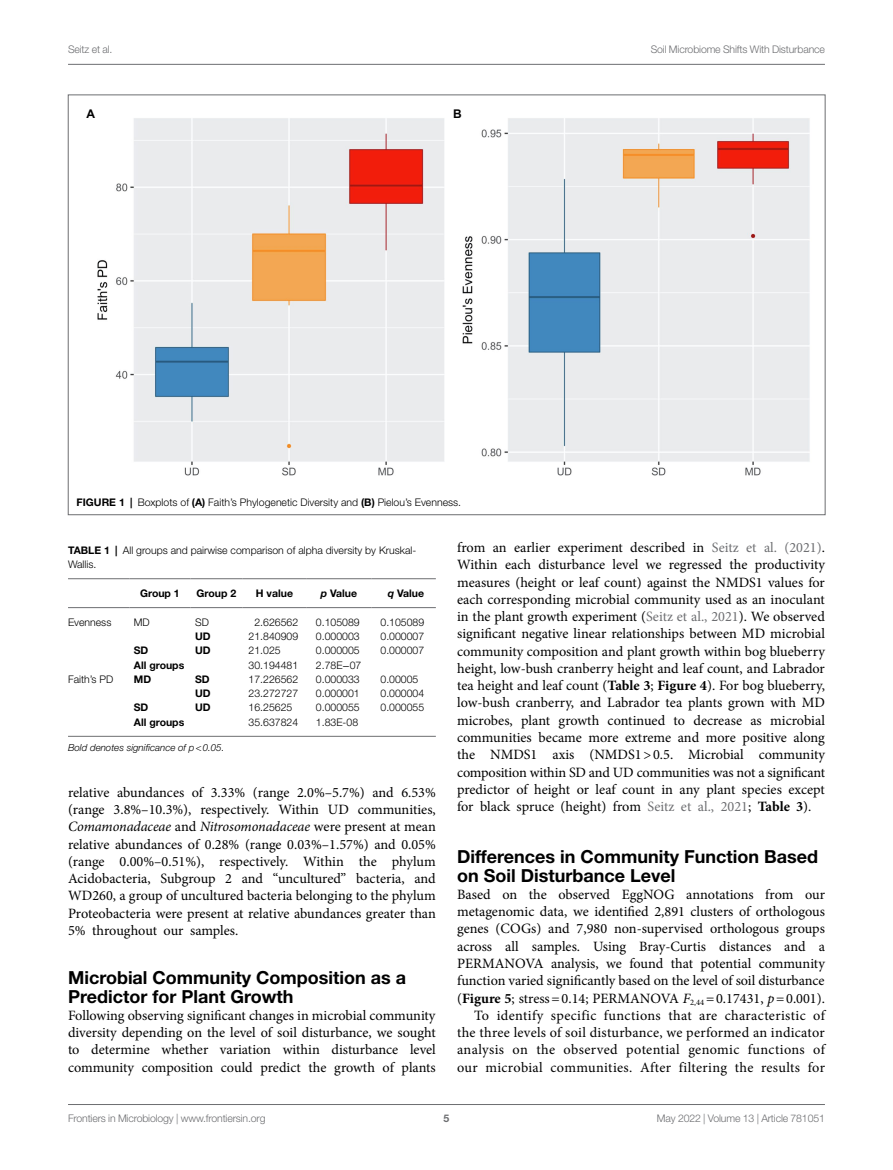
<style>
.page{position:relative;width:893px;height:1170px;background:#fff}
.page>*{position:absolute;margin:0;border:0;box-sizing:border-box;transform-origin:0 0}
.HEAD_2{font:700 18px/18.8px "Helvetica Neue LT Std";color:#000}
.TEXT_FLUSH{font:14.25px/17.2px "Minion Pro";color:#000;text-align:justify}
.TEXT{font:14.25px/17.2px "Minion Pro";letter-spacing:.005em;color:#000;text-align:justify}
.t1{font:700 12px "Arial";color:#000}
.TB_TX{font:300 10.5px "Helvetica Neue LT Std";color:#000}
.t2{font:300 10.5px "Helvetica Neue LT Std";letter-spacing:-.015em;color:#6d6e71}
.FIG_LEG{font:300 10.5px "Helvetica Neue LT Std";color:#000}
.TT_NO_RULE{font:300 10.5px/14.2px "Helvetica Neue LT Std";color:#000}
.TB_TX-2{font:700 10.5px "Helvetica Neue LT Std";color:#000}
.TB_CH{font:700 10.5px "Helvetica Neue LT Std";color:#000}
.t3{font:700 10.5px "Helvetica Neue LT Std";color:#6d6e71}
.TFN{font:italic 300 9.75px "Helvetica Neue LT Std";color:#000}
.s1{font-weight:700}
.s2{font-style:italic}
.s3{font-family:"STIX General";font-weight:400}
.s4{color:#6d6e71}
</style>
<div class="page">
<hr style="left:68px;top:64px;width:757px;height:1px;background:#6d6e71">
<hr style="left:68px;top:1104px;width:757px;height:1px;background:#6d6e71">
<img style="left:97px;top:118px;width:713px;height:358px">
<hr style="left:68px;top:736px;width:368px;height:1px;background:#6d6e71">
<hr style="left:129px;top:578px;width:62px;height:1px;background:#6d6e71">
<hr style="left:129px;top:607px;width:62px;height:1px;background:#6d6e71">
<hr style="left:191px;top:578px;width:51px;height:1px;background:#6d6e71">
<hr style="left:191px;top:607px;width:51px;height:1px;background:#6d6e71">
<hr style="left:242px;top:578px;width:65px;height:1px;background:#6d6e71">
<hr style="left:242px;top:607px;width:65px;height:1px;background:#6d6e71">
<hr style="left:307px;top:578px;width:64px;height:1px;background:#6d6e71">
<hr style="left:307px;top:607px;width:64px;height:1px;background:#6d6e71">
<hr style="left:371px;top:578px;width:65px;height:1px;background:#6d6e71">
<hr style="left:371px;top:607px;width:65px;height:1px;background:#6d6e71">
<hr style="left:68px;top:578px;width:61px;height:1px;background:#6d6e71">
<hr style="left:68px;top:607px;width:61px;height:1px;background:#6d6e71">
<p class="t2" style="left:68px;top:42px;width:46px">Seitz et al.</p>
<p class="t2" style="left:651px;top:42px;width:176px">Soil Microbiome Shifts With Disturbance</p>
<p class="t1" style="left:86px;top:105px;width:10px">A</p>
<p class="t1" style="left:453px;top:105px;width:10px">B</p>
<p class="FIG_LEG" style="left:77px;top:496px;width:386px"><span class="s1">FIGURE 1 |</span> Boxplots of <span class="s1">(A)</span> Faith’s Phylogenetic Diversity and <span class="s1">(B)</span> Pielou’s Evenness.</p>
<p class="TT_NO_RULE" style="left:68px;top:542px;width:350px"><span class="s1">TABLE 1 |</span> All groups and pairwise comparison of alpha diversity by Kruskal-<br>Wallis.</p>
<p class="TB_CH" style="left:140px;top:586px;width:41px">Group 1</p>
<p class="TB_CH" style="left:197px;top:586px;width:41px">Group 2</p>
<p class="TB_CH" style="left:256px;top:586px;width:39px">H value</p>
<p class="TB_CH" style="left:321px;top:586px;width:38px"><span class="s2">p</span> Value</p>
<p class="TB_CH" style="left:388px;top:586px;width:38px"><span class="s2">q</span> Value</p>
<p class="TB_TX" style="left:68px;top:615px;width:45px">Evenness</p>
<p class="TB_TX" style="left:134px;top:615px;width:17px">MD</p>
<p class="TB_TX" style="left:195px;top:615px;width:15px">SD</p>
<p class="TB_TX" style="left:254px;top:615px;width:45px">2.626562</p>
<p class="TB_TX" style="left:316px;top:615px;width:45px">0.105089</p>
<p class="TB_TX" style="left:380px;top:615px;width:45px">0.105089</p>
<p class="TB_TX-2" style="left:195px;top:629px;width:17px">UD</p>
<p class="TB_TX" style="left:249px;top:630px;width:51px">21.840909</p>
<p class="TB_TX" style="left:316px;top:630px;width:45px">0.000003</p>
<p class="TB_TX" style="left:380px;top:630px;width:45px">0.000007</p>
<p class="TB_TX-2" style="left:134px;top:644px;width:16px">SD</p>
<p class="TB_TX-2" style="left:195px;top:644px;width:17px">UD</p>
<p class="TB_TX" style="left:249px;top:644px;width:34px">21.025</p>
<p class="TB_TX" style="left:316px;top:644px;width:45px">0.000005</p>
<p class="TB_TX" style="left:380px;top:644px;width:45px">0.000007</p>
<p class="TB_TX-2" style="left:134px;top:658px;width:52px">All groups</p>
<p class="TB_TX" style="left:249px;top:658px;width:51px">30.194481</p>
<p class="TB_TX" style="left:316px;top:658px;width:47px">2.78E<span class="s3">−</span>07</p>
<p class="TB_TX" style="left:68px;top:672px;width:47px">Faith’s PD</p>
<p class="TB_TX-2" style="left:134px;top:672px;width:19px">MD</p>
<p class="TB_TX-2" style="left:195px;top:672px;width:16px">SD</p>
<p class="TB_TX" style="left:249px;top:672px;width:51px">17.226562</p>
<p class="TB_TX" style="left:316px;top:672px;width:45px">0.000033</p>
<p class="TB_TX" style="left:380px;top:672px;width:39px">0.00005</p>
<p class="TB_TX-2" style="left:195px;top:686px;width:17px">UD</p>
<p class="TB_TX" style="left:249px;top:687px;width:51px">23.272727</p>
<p class="TB_TX" style="left:316px;top:687px;width:45px">0.000001</p>
<p class="TB_TX" style="left:380px;top:687px;width:45px">0.000004</p>
<p class="TB_TX-2" style="left:134px;top:701px;width:16px">SD</p>
<p class="TB_TX-2" style="left:195px;top:701px;width:17px">UD</p>
<p class="TB_TX" style="left:249px;top:701px;width:45px">16.25625</p>
<p class="TB_TX" style="left:316px;top:701px;width:45px">0.000055</p>
<p class="TB_TX" style="left:380px;top:701px;width:45px">0.000055</p>
<p class="TB_TX-2" style="left:134px;top:715px;width:52px">All groups</p>
<p class="TB_TX" style="left:249px;top:715px;width:51px">35.637824</p>
<p class="TB_TX" style="left:316px;top:715px;width:44px">1.83E-08</p>
<p class="TFN" style="left:68px;top:741px;width:158px">Bold denotes significance of p&lt;0.05.</p>
<p class="TEXT_FLUSH" style="left:457px;top:539px;width:370px">from an earlier experiment described in <span class="s4">Seitz et al. (2021)</span>.<br>Within each disturbance level we regressed the productivity measures (height or leaf count) against the NMDS1 values for each corresponding microbial community used as an inoculant in the plant growth experiment (<span class="s4">Seitz et al., 2021</span>). We observed significant negative linear relationships between MD microbial community composition and plant growth within bog blueberry height, low-bush cranberry height and leaf count, and Labrador tea height and leaf count (<span class="s1">Table 3</span>; <span class="s1">Figure 4</span>). For bog blueberry, low-bush cranberry, and Labrador tea plants grown with MD microbes, plant growth continued to decrease as microbial communities became more extreme and more positive along the NMDS1 axis (NMDS1&gt;0.5. Microbial community composition within SD and UD communities was not a significant predictor of height or leaf count in any plant species except for black spruce (height) from <span class="s4">Seitz et al., 2021</span>; <span class="s1">Table 3</span>).</p>
<p class="HEAD_2" style="left:457px;top:846px;width:362px">Differences in Community Function Based on Soil Disturbance Level</p>
<p class="TEXT_FLUSH" style="left:457px;top:885px;width:369px">Based on the observed EggNOG annotations from our metagenomic data, we identified 2,891 clusters of orthologous genes (COGs) and 7,980 non-supervised orthologous groups across all samples. Using Bray-Curtis distances and a PERMANOVA analysis, we found that potential community function varied significantly based on the level of soil disturbance (<span class="s1">Figure 5</span>; stress=0.14; PERMANOVA <span class="s2">F</span><sub>2,44</sub> =0.17431, <span class="s2">p</span>=0.001).</p>
<p class="TEXT" style="left:457px;top:1006px;width:369px;text-indent:17px">To identify specific functions that are characteristic of the three levels of soil disturbance, we performed an indicator analysis on the observed potential genomic functions of our microbial communities. After filtering the results for</p>
<p class="TEXT" style="left:68px;top:783px;width:369px">relative abundances of 3.33% (range 2.0%–5.7%) and 6.53% (range 3.8%–10.3%), respectively. Within UD communities, <span class="s2">Comamonadaceae</span> and <span class="s2">Nitrosomonadaceae</span> were present at mean relative abundances of 0.28% (range 0.03%–1.57%) and 0.05% (range 0.00%–0.51%), respectively. Within the phylum Acidobacteria, Subgroup 2 and “uncultured” bacteria, and WD260, a group of uncultured bacteria belonging to the phylum Proteobacteria were present at relative abundances greater than 5% throughout our samples.</p>
<p class="HEAD_2" style="left:68px;top:967px;width:340px">Microbial Community Composition as a<br>Predictor for Plant Growth</p>
<p class="TEXT_FLUSH" style="left:68px;top:1006px;width:369px">Following observing significant changes in microbial community diversity depending on the level of soil disturbance, we sought to determine whether variation within disturbance level community composition could predict the growth of plants</p>
<p class="t2" style="left:68px;top:1111px;width:199px">Frontiers in Microbiology | www.frontiersin.org</p>
<p class="t3" style="left:444px;top:1111px;width:7px">5</p>
<p class="t2" style="left:657px;top:1111px;width:169px">May 2022 | Volume 13 | Article 781051</p>
</div>
